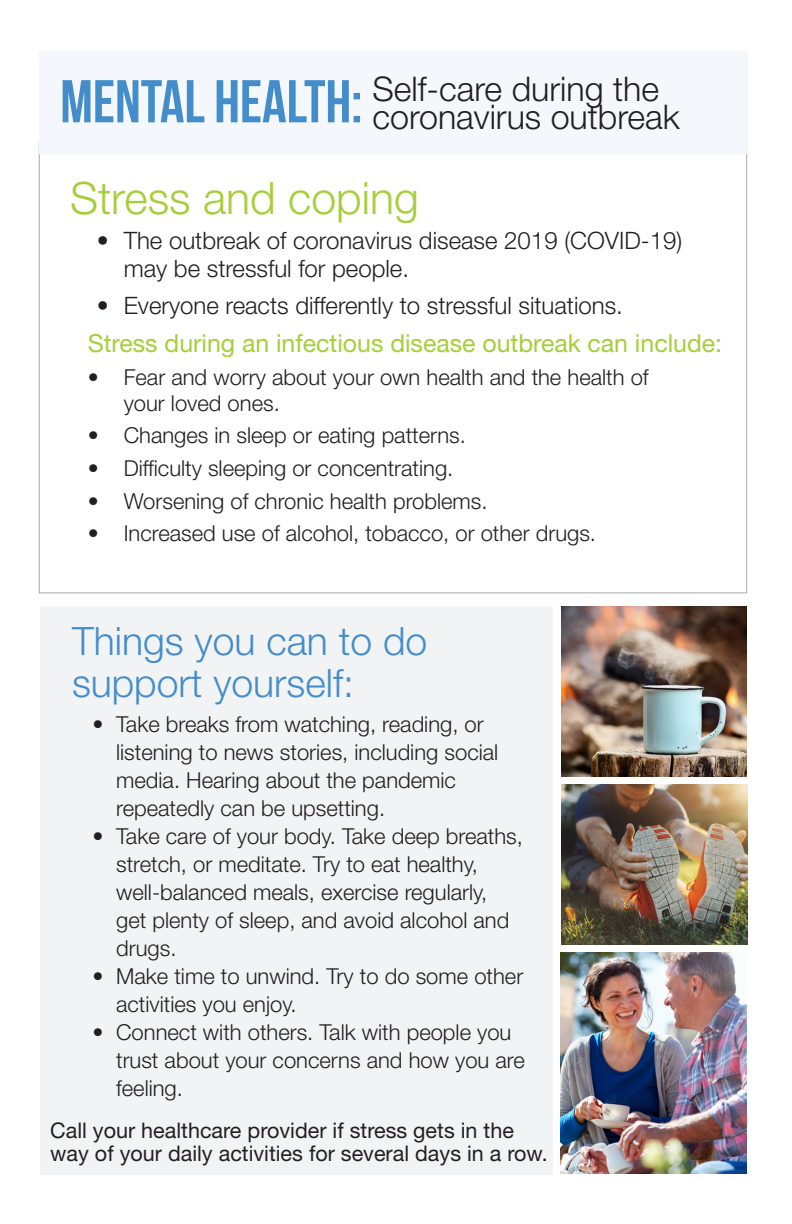
<style>
.page{position:relative;width:792px;height:1224px;background:#fff}
.page>*{position:absolute;margin:0;border:0;box-sizing:border-box;transform-origin:0 0}
.t1{font:300 44.6px "Helvetica Neue LT Std";color:#a6ce39}
.t2{font:300 39.2px/42px "Helvetica Neue LT Std";color:#448dcb}
.t3{font:300 34px/28px "Helvetica Neue LT Std";color:#231f20}
.t4{font:24.8px "Helvetica Neue LT Std";color:#a6ce39}
.t5{font:300 24px/28px "Helvetica Neue LT Std";color:#231f20}
.t6{font:300 22px/28px "Helvetica Neue LT Std";color:#231f20}
.t7{font:21.6px/23.6px "Helvetica Neue LT Std";color:#231f20}
</style>
<div class="page">
<div style="left:40px;top:607px;width:513px;height:568px;background:#f2f3f4"></div>
<div style="left:39px;top:51px;width:708px;height:103px;background:#f4f7fb"></div>
<img style="left:561px;top:607px;width:186px;height:170px">
<img style="left:561px;top:952px;width:185px;height:222px">
<img style="left:562px;top:784px;width:185px;height:161px">
<h3 class="t3" style="left:60px;top:74px;width:621px;text-indent:312px">Self-care during the<br><sup>MENTAL</sup> <sup>HEALTH:</sup> coronavirus outbreak</h3>
<h1 class="t1" style="left:70px;top:171px;width:350px">Stress and coping</h1>
<p class="t5" style="left:124px;top:226px;width:560px;text-indent:-27px">• The outbreak of coronavirus disease 2019 (COVID-19) may be stressful for people.</p>
<p class="t5" style="left:97px;top:291px;width:528px">• Everyone reacts differently to stressful situations.</p>
<p class="t4" style="left:88px;top:328px;width:636px">Stress during an infectious disease outbreak can include:</p>
<p class="t6" style="left:124px;top:363px;width:526px;line-height:26px;text-indent:-36px">• Fear and worry about your own health and the health of your loved ones.</p>
<p class="t6" style="left:88px;top:421px;width:380px">• Changes in sleep or eating patterns.</p>
<p class="t6" style="left:88px;top:454px;width:367px">• Difficulty sleeping or concentrating.</p>
<p class="t6" style="left:88px;top:486px;width:401px">• Worsening of chronic health problems.</p>
<p class="t6" style="left:88px;top:519px;width:510px">• Increased use of alcohol, tobacco, or other drugs.</p>
<h2 class="t2" style="left:72px;top:620px;width:357px">Things you can to do support yourself:</h2>
<p class="t6" style="left:116px;top:710px;width:384px;text-indent:-24px">• Take breaks from watching, reading, or listening to news stories, including social media. Hearing about the pandemic repeatedly can be upsetting.</p>
<p class="t6" style="left:116px;top:822px;width:408px;text-indent:-24px">• Take care of your body. Take deep breaths, stretch, or meditate. Try to eat healthy, well-balanced meals, exercise regularly, get plenty of sleep, and avoid alcohol and drugs.</p>
<p class="t6" style="left:116px;top:962px;width:409px;text-indent:-24px">• Make time to unwind. Try to do some other activities you enjoy.</p>
<p class="t6" style="left:116px;top:1018px;width:410px;text-indent:-24px">• Connect with others. Talk with people you trust about your concerns and how you are feeling.</p>
<p class="t7" style="left:50px;top:1118px;width:499px">Call your healthcare provider if stress gets in the way of your daily activities for several days in a row.</p>
</div>
